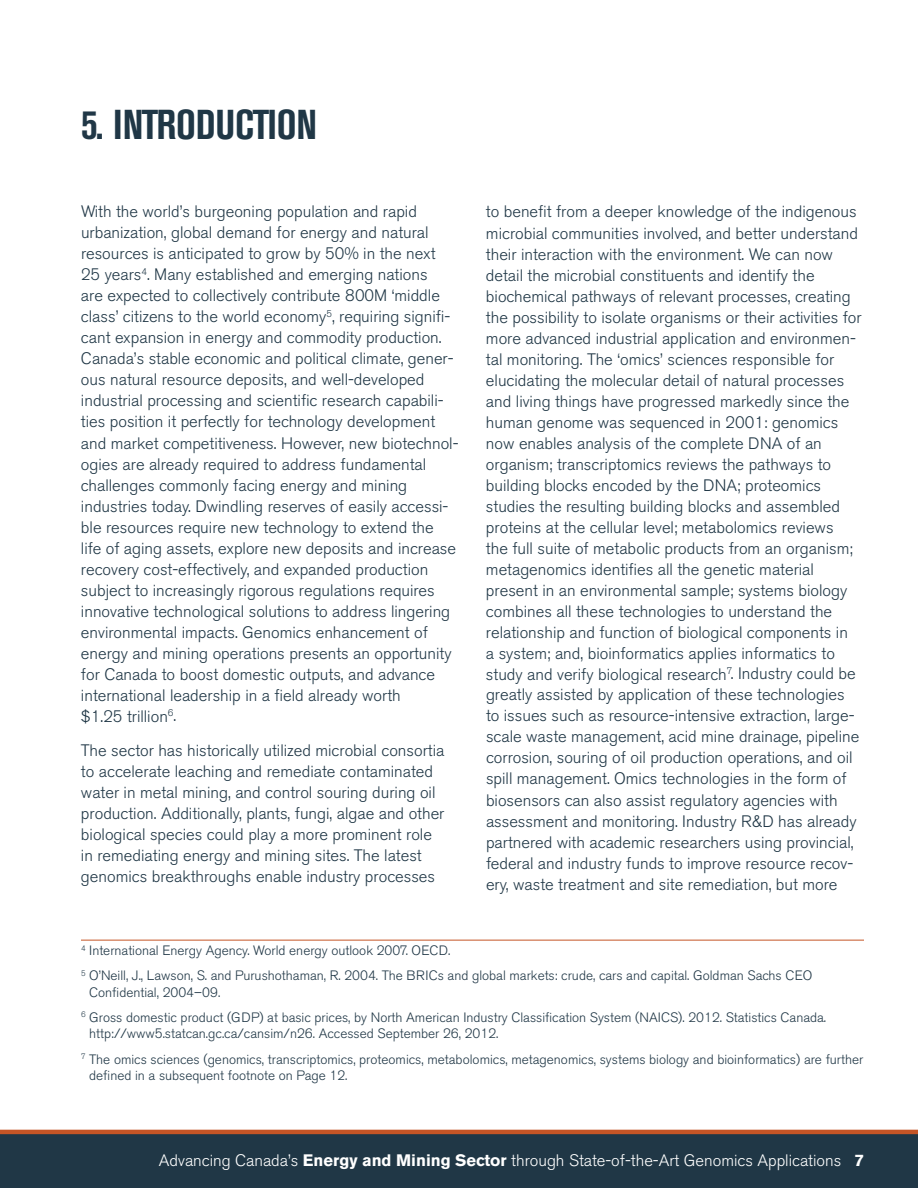
<style>
.page{position:relative;width:918px;height:1188px;background:#fff}
.page>*{position:absolute;margin:0;border:0;box-sizing:border-box;transform-origin:0 0}
.t1{font:700 condensed 41.4px "Akzidenz Grotesk BE";color:#203746}
.t2{font:300 16.5px/21px "Akzidenz Grotesk BE";color:#203746}
.t3{font:300 16.5px "Akzidenz Grotesk BE";color:#fff}
.t4{font:300 13.5px/25.2px "Akzidenz Grotesk BE";color:#203746}
.s1{font-weight:700}
</style>
<div class="page">
<div style="left:0;top:1134px;width:918px;height:54px;background:#203746"></div>
<hr style="left:0;top:1130px;width:918px;height:4px;background:#c55526">
<hr style="left:81px;top:940px;width:783px;height:1px;background:#c55526">
<h1 class="t1" style="left:81px;top:101px;width:38px">5. INTROD</h1>
<h1 class="t1" style="left:216px;top:101px;width:54px">UCTION</h1>
<p class="t2" style="left:81px;top:202px;width:379px">With the world’s burgeoning population and rapid urbanization, global demand for energy and natural resources is anticipated to grow by 50% in the next 25 years<sup>4</sup>. Many established and emerging nations<br>are expected to collectively contribute 800M ‘middle class’ citizens to the world economy<sup>5</sup>, requiring signifi&shy;cant expansion in energy and commodity production.<br>Canada’s stable economic and political climate, gener&shy;ous natural resource deposits, and well-developed industrial processing and scientific research capabili&shy;ties position it perfectly for technology development and market competitiveness. However, new biotechnol&shy;ogies are already required to address fundamental challenges commonly facing energy and mining industries today. Dwindling reserves of easily accessi&shy;ble resources require new technology to extend the<br>life of aging assets, explore new deposits and increase recovery cost-effectively, and expanded production subject to increasingly rigorous regulations requires innovative technological solutions to address lingering environmental impacts. Genomics enhancement of energy and mining operations presents an opportunity for Canada to boost domestic outputs, and advance international leadership in a field already worth<br>$1.25 trillion<sup>6</sup>.</p>
<p class="t2" style="left:81px;top:740px;width:365px">The sector has historically utilized microbial consortia to accelerate leaching and remediate contaminated water in metal mining, and control souring during oil production. Additionally, plants, fungi, algae and other biological species could play a more prominent role in remediating energy and mining sites. The latest genomics breakthroughs enable industry processes</p>
<p class="t2" style="left:486px;top:202px;width:377px">to benefit from a deeper knowledge of the indigenous microbial communities involved, and better understand their interaction with the environment. We can now detail the microbial constituents and identify the biochemical pathways of relevant processes, creating the possibility to isolate organisms or their activities for more advanced industrial application and environmen&shy;tal monitoring. The ‘omics’ sciences responsible for elucidating the molecular detail of natural processes and living things have progressed markedly since the human genome was sequenced in 2001: genomics now enables analysis of the complete DNA of an organism; transcriptomics reviews the pathways to building blocks encoded by the DNA; proteomics studies the resulting building blocks and assembled proteins at the cellular level; metabolomics reviews<br>the full suite of metabolic products from an organism; metagenomics identifies all the genetic material present in an environmental sample; systems biology combines all these technologies to understand the relationship and function of biological components in<br>a system; and, bioinformatics applies informatics to study and verify biological research<sup>7</sup>. Industry could be greatly assisted by application of these technologies to issues such as resource-intensive extraction, large&shy;scale waste management, acid mine drainage, pipeline corrosion, souring of oil production operations, and oil spill management. Omics technologies in the form of biosensors can also assist regulatory agencies with assessment and monitoring. Industry R&amp;D has already partnered with academic researchers using provincial, federal and industry funds to improve resource recov&shy;ery, waste treatment and site remediation, but more</p>
<p class="t4" style="left:81px;top:938px;width:733px"><sup>4</sup> International Energy Agency. World energy outlook 2007. OECD.<br><sup>5</sup> O’Neill, J., Lawson, S. and Purushothaman, R. 2004. The BRICs and global markets: crude, cars and capital. Goldman Sachs CEO</p>
<p class="t4" style="left:81px;top:980px;width:747px;text-indent:8px">Confidential, 2004–09.<br><sup>6</sup> Gross domestic product (GDP) at basic prices, by North American Industry Classification System (NAICS). 2012. Statistics Canada.</p>
<p class="t4" style="left:81px;top:1021px;width:784px;text-indent:8px">http://www5.statcan.gc.ca/cansim/n26. Accessed September 26, 2012.<br><sup>7</sup> The omics sciences (genomics, transcriptomics, proteomics, metabolomics, metagenomics, systems biology and bioinformatics) are further</p>
<p class="t4" style="left:89px;top:1063px;width:260px">defined in a subsequent footnote on Page 12.</p>
<p class="t3" style="left:159px;top:1151px;width:707px">Advancing Canada’s <span class="s1">Energy and Mining Sector</span> through State-of-the-Art Genomics Applications <span class="s1">7</span></p>
</div>
